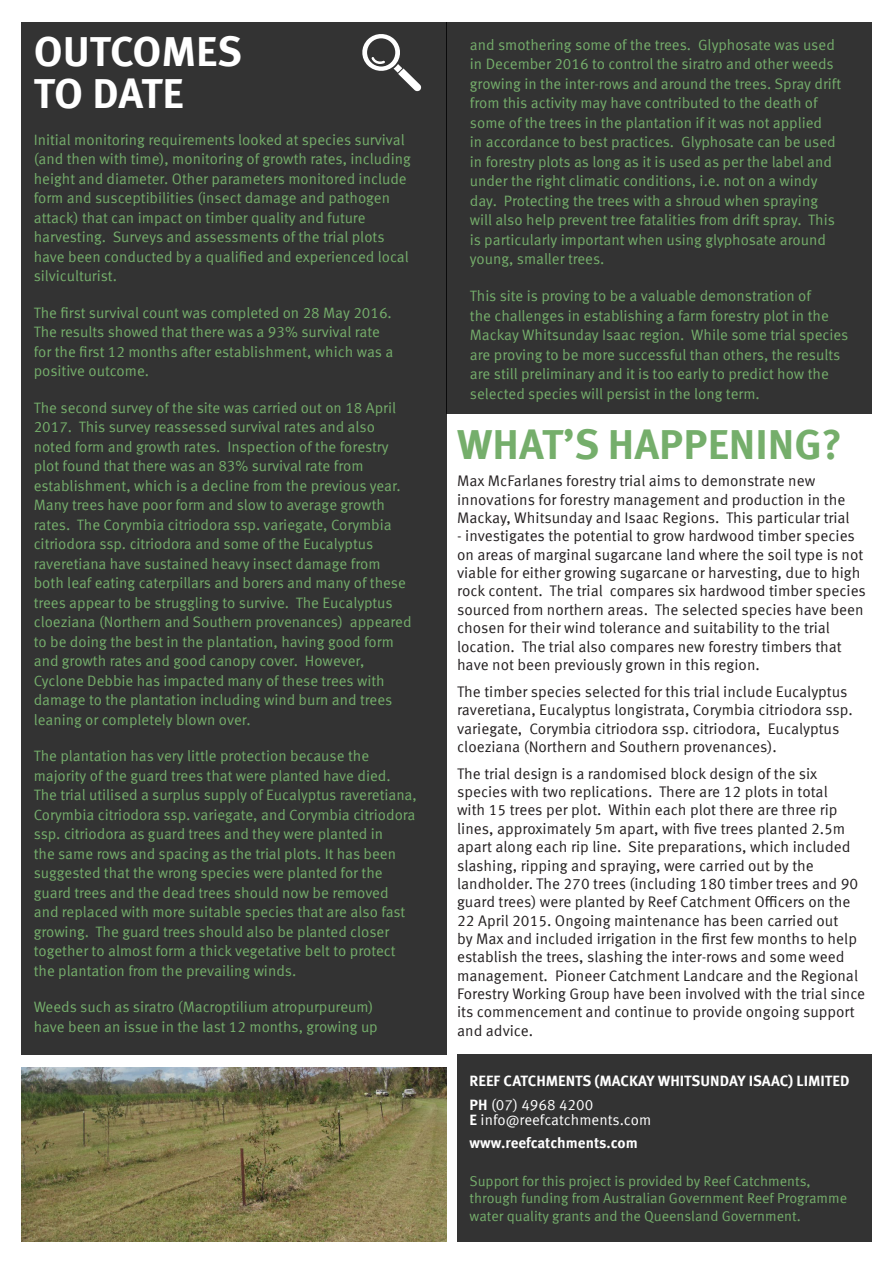
<style>
.page{position:relative;width:893px;height:1263px;background:#fff}
.page>*{position:absolute;margin:0;border:0;box-sizing:border-box;transform-origin:0 0}
.p42_sub_heading_text{font:700 42px "Meta Offc";color:#75ae6b}
.p42_sub_heading_text-2{font:700 42px/42px "Meta Offc";letter-spacing:-.01em;color:#fff}
.t1{font:15.3px/18.3px "Meta Offc Norm";color:#231f20}
.p42_sub_heading_text-3{font:15px/19.5px "Meta Offc Norm";color:#75ae6b}
.p42_heading_text{font:700 15px "Meta Offc";color:#fff}
.p42_heading_text-2{font:15px/15px "Meta Offc Norm";color:#fff}
.t2{font:14.25px/17.7px "Meta Offc Norm";color:#75ae6b}
.s1{font-family:"Meta Offc";font-weight:700}
</style>
<div class="page">
<img style="left:21px;top:1067px;width:425px;height:175px">
<div style="left:457px;top:1054px;width:415px;height:188px;background:#333"></div>
<div style="left:21px;top:22px;width:425px;height:1032px;background:#333"></div>
<div style="left:446px;top:22px;width:426px;height:391px;background:#333"></div>
<svg style="left:362px;top:34px;width:59px;height:58px"></svg>
<p class="p42_sub_heading_text-2" style="left:34px;top:32px;width:210px">OUTCOMES<br>TO DATE</p>
<p class="p42_sub_heading_text-3" style="left:34px;top:130px;width:379px">Initial monitoring requirements looked at species survival (and then with time), monitoring of growth rates, including height and diameter. Other parameters monitored include form and susceptibilities (insect damage and pathogen attack) that can impact on timber quality and future harvesting. Surveys and assessments of the trial plots have been conducted by a qualified and experienced local silviculturist.</p>
<p class="p42_sub_heading_text-3" style="left:34px;top:303px;width:361px">The first survival count was completed on 28 May 2016.<br>The results showed that there was a 93% survival rate for the first 12 months after establishment, which was a positive outcome.</p>
<p class="p42_sub_heading_text-3" style="left:34px;top:398px;width:379px">The second survey of the site was carried out on 18 April 2017. This survey reassessed survival rates and also noted form and growth rates. Inspection of the forestry plot found that there was an 83% survival rate from establishment, which is a decline from the previous year.<br>Many trees have poor form and slow to average growth rates. The Corymbia citriodora ssp. variegate, Corymbia citriodora ssp. citriodora and some of the Eucalyptus raveretiana have sustained heavy insect damage from both leaf eating caterpillars and borers and many of these trees appear to be struggling to survive. The Eucalyptus cloeziana (Northern and Southern provenances) appeared to be doing the best in the plantation, having good form and growth rates and good canopy cover. However, Cyclone Debbie has impacted many of these trees with damage to the plantation including wind burn and trees leaning or completely blown over.</p>
<p class="p42_sub_heading_text-3" style="left:34px;top:747px;width:385px">The plantation has very little protection because the majority of the guard trees that were planted have died.<br>The trial utilised a surplus supply of Eucalyptus raveretiana, Corymbia citriodora ssp. variegate, and Corymbia citriodora ssp. citriodora as guard trees and they were planted in<br>the same rows and spacing as the trial plots. It has been suggested that the wrong species were planted for the guard trees and the dead trees should now be removed and replaced with more suitable species that are also fast growing. The guard trees should also be planted closer together to almost form a thick vegetative belt to protect the plantation from the prevailing winds.</p>
<p class="p42_sub_heading_text-3" style="left:34px;top:998px;width:346px">Weeds such as siratro (Macroptilium atropurpureum) have been an issue in the last 12 months, growing up</p>
<p class="p42_sub_heading_text-3" style="left:470px;top:35px;width:373px">and smothering some of the trees. Glyphosate was used in December 2016 to control the siratro and other weeds growing in the inter-rows and around the trees. Spray drift from this activity may have contributed to the death of some of the trees in the plantation if it was not applied<br>in accordance to best practices. Glyphosate can be used in forestry plots as long as it is used as per the label and under the right climatic conditions, i.e. not on a windy day. Protecting the trees with a shroud when spraying will also help prevent tree fatalities from drift spray. This is particularly important when using glyphosate around young, smaller trees.</p>
<p class="p42_sub_heading_text-3" style="left:470px;top:286px;width:380px">This site is proving to be a valuable demonstration of<br>the challenges in establishing a farm forestry plot in the Mackay Whitsunday Isaac region. While some trial species are proving to be more successful than others, the results are still preliminary and it is too early to predict how the selected species will persist in the long term.</p>
<p class="p42_sub_heading_text" style="left:457px;top:420px;width:387px">WHAT’S HAPPENING?</p>
<p class="t1" style="left:457px;top:472px;width:394px">Max McFarlanes forestry trial aims to demonstrate new innovations for forestry management and production in the<br>Mackay, Whitsunday and Isaac Regions. This particular trial</p>
<p class="t1" style="left:457px;top:527px;width:410px">- investigates the potential to grow hardwood timber species on areas of marginal sugarcane land where the soil type is not viable for either growing sugarcane or harvesting, due to high rock content. The trial compares six hardwood timber species sourced from northern areas. The selected species have been chosen for their wind tolerance and suitability to the trial location. The trial also compares new forestry timbers that have not been previously grown in this region.</p>
<p class="t1" style="left:457px;top:683px;width:397px">The timber species selected for this trial include Eucalyptus raveretiana, Eucalyptus longistrata, Corymbia citriodora ssp. variegate, Corymbia citriodora ssp. citriodora, Eucalyptus cloeziana (Northern and Southern provenances).</p>
<p class="t1" style="left:457px;top:765px;width:410px">The trial design is a randomised block design of the six species with two replications. There are 12 plots in total<br>with 15 trees per plot. Within each plot there are three rip lines, approximately 5m apart, with five trees planted 2.5m apart along each rip line. Site preparations, which included slashing, ripping and spraying, were carried out by the landholder. The 270 trees (including 180 timber trees and 90 guard trees) were planted by Reef Catchment Officers on the 22 April 2015. Ongoing maintenance has been carried out<br>by Max and included irrigation in the first few months to help establish the trees, slashing the inter-rows and some weed management. Pioneer Catchment Landcare and the Regional Forestry Working Group have been involved with the trial since its commencement and continue to provide ongoing support and advice.</p>
<p class="p42_heading_text" style="left:470px;top:1072px;width:381px">REEF CATCHMENTS (MACKAY WHITSUNDAY ISAAC) LIMITED</p>
<p class="p42_heading_text-2" style="left:470px;top:1097px;width:183px"><span class="s1">PH</span> (07) 4968 4200<br><span class="s1">E</span> info@reefcatchments.com</p>
<p class="p42_heading_text" style="left:470px;top:1134px;width:170px">www.reefcatchments.com</p>
<p class="t2" style="left:470px;top:1172px;width:379px">Support for this project is provided by Reef Catchments, through funding from Australian Government Reef Programme water quality grants and the Queensland Government.</p>
</div>
